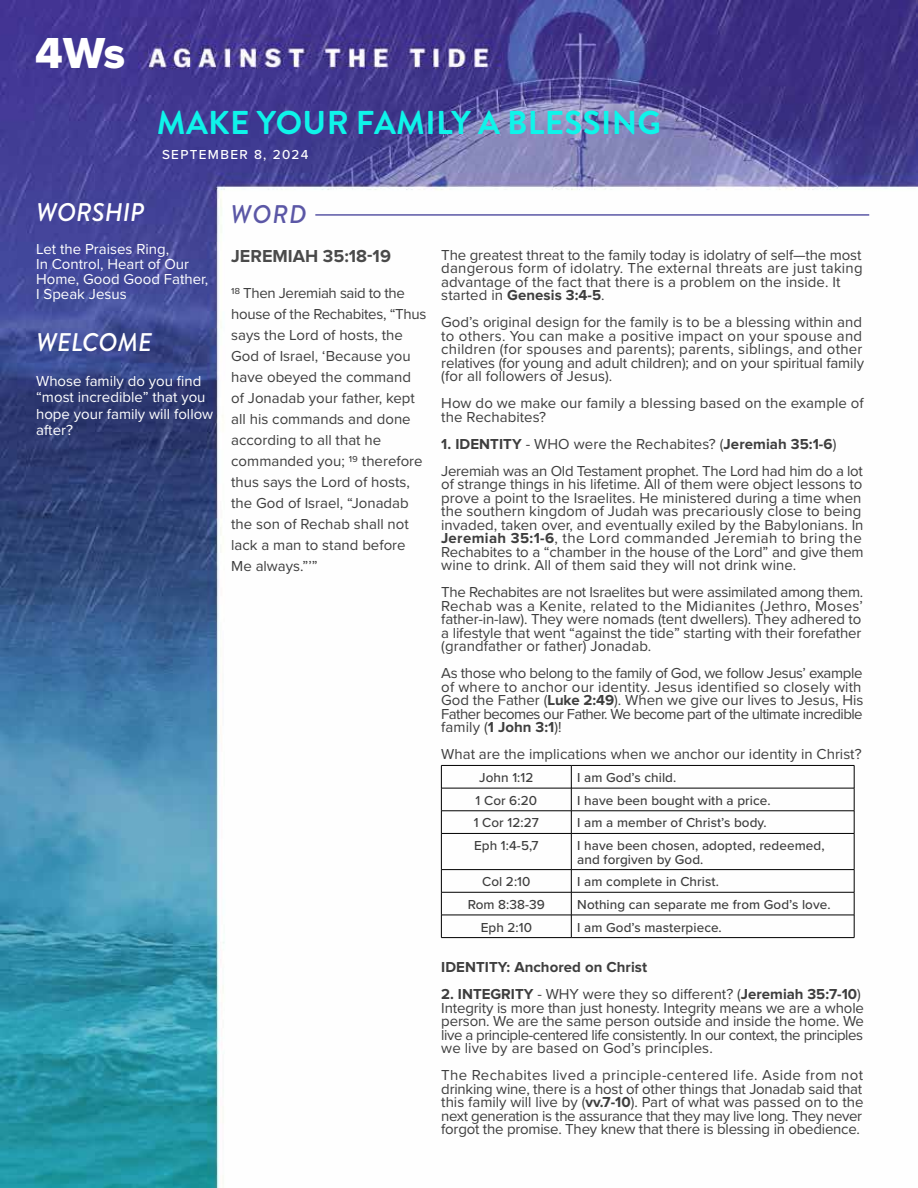
<style>
.page{position:relative;width:918px;height:1188px;background:#fff}
.page>*{position:absolute;margin:0;border:0;box-sizing:border-box;transform-origin:0 0}
.t1{font:45px "Proxima Nova Extrabld";color:#fff}
.t2{font:700 33px "Brandon Grotesque";letter-spacing:.01em;color:#0ff4ea}
.t3{font:italic 500 25.5px "Brandon Grotesque";color:#fff}
.t4{font:italic 500 25.5px "Brandon Grotesque";color:#5b57a6}
.t5{font:700 18px "Proxima Nova";color:#4a4a4a}
.t6{font:15px/13.5px "Proxima Nova";color:#3e3e3e}
.t7{font:15px/15px "Proxima Nova";color:#fff}
.t8{font:15px/27px "Proxima Nova";letter-spacing:-.02em;color:#3e3e3e}
.t9{font:700 15px "Proxima Nova";letter-spacing:.005em;color:#3e3e3e}
.t10{font:500 13.5px/13.5px "Proxima Nova";letter-spacing:.005em;color:#3e3e3e}
.t11{font:500 13.5px "Proxima Nova";letter-spacing:.1em;color:#fff}
.s1{font-weight:700}
</style>
<div class="page">
<img style="left:0;top:0;width:918px;height:1188px">
<hr style="left:315px;top:214px;width:554px;height:2px;background:#5b57a6">
<hr style="left:441px;top:765px;width:130px;height:1px;background:#000">
<hr style="left:571px;top:765px;width:283px;height:1px;background:#000">
<hr style="left:441px;top:788px;width:130px;height:1px;background:#000">
<hr style="left:571px;top:788px;width:283px;height:1px;background:#000">
<hr style="left:441px;top:811px;width:130px;height:1px;background:#000">
<svg style="left:441px;top:766px;width:1px;height:67px"></svg>
<hr style="left:571px;top:811px;width:283px;height:1px;background:#000">
<svg style="left:571px;top:766px;width:1px;height:67px"></svg>
<svg style="left:854px;top:766px;width:1px;height:67px"></svg>
<hr style="left:441px;top:833px;width:130px;height:1px;background:#000">
<hr style="left:441px;top:834px;width:1px;height:36px;background:#000">
<hr style="left:571px;top:833px;width:283px;height:1px;background:#000">
<hr style="left:571px;top:834px;width:1px;height:36px;background:#000">
<hr style="left:854px;top:834px;width:1px;height:36px;background:#000">
<hr style="left:441px;top:869px;width:130px;height:1px;background:#000">
<hr style="left:571px;top:869px;width:283px;height:1px;background:#000">
<hr style="left:441px;top:892px;width:130px;height:1px;background:#000">
<hr style="left:571px;top:892px;width:283px;height:1px;background:#000">
<hr style="left:441px;top:915px;width:130px;height:1px;background:#000">
<svg style="left:441px;top:870px;width:1px;height:67px"></svg>
<hr style="left:571px;top:915px;width:283px;height:1px;background:#000">
<svg style="left:571px;top:870px;width:1px;height:67px"></svg>
<svg style="left:854px;top:870px;width:1px;height:68px"></svg>
<hr style="left:441px;top:937px;width:130px;height:1px;background:#000">
<hr style="left:571px;top:937px;width:283px;height:1px;background:#000">
<h1 class="t1" style="left:35px;top:27px;width:92px">4Ws</h1>
<h2 class="t2" style="left:157px;top:100px;width:506px">MAKE YOUR FAMILY A BLESSING</h2>
<p class="t11" style="left:162px;top:144px;width:148px">SEPTEMBER 8, 2024</p>
<h3 class="t3" style="left:36px;top:194px;width:110px">WORSHIP</h3>
<p class="t7" style="left:36px;top:241px;width:174px">Let the Praises Ring,<br>In Control, Heart of Our<br>Home, Good Good Father,<br>I Speak Jesus</p>
<h3 class="t3" style="left:36px;top:325px;width:117px">WELCOME</h3>
<p class="t7" style="left:36px;top:372px;width:179px;line-height:16.5px">Whose family do you find “most incredible” that you hope your family will follow after?</p>
<h3 class="t4" style="left:230px;top:196px;width:78px">WORD</h3>
<p class="t5" style="left:231px;top:248px;width:161px">JEREMIAH 35:18-19</p>
<p class="t6" style="left:231px;top:282px;width:197px;line-height:21px">18 Then Jeremiah said to the house of the Rechabites, “Thus says the Lord of hosts, the<br>God of Israel, ‘Because you have obeyed the command of Jonadab your father, kept all his commands and done according to all that he commanded you; 19 therefore thus says the Lord of hosts, the God of Israel, “Jonadab the son of Rechab shall not lack a man to stand before<br>Me always.”’”</p>
<p class="t6" style="left:441px;top:247px;width:423px">The greatest threat to the family today is idolatry of self—the most dangerous form of idolatry. The external threats are just taking advantage of the fact that there is a problem on the inside. It started in <span class="s1">Genesis 3:4-5</span>.</p>
<p class="t6" style="left:441px;top:315px;width:424px">God’s original design for the family is to be a blessing within and to others. You can make a positive impact on your spouse and children (for spouses and parents); parents, siblings, and other relatives (for young and adult children); and on your spiritual family (for all followers of Jesus).</p>
<p class="t6" style="left:441px;top:396px;width:424px">How do we make our family a blessing based on the example of the Rechabites?</p>
<p class="t8" style="left:441px;top:430px;width:423px"><span class="s1">1. IDENTITY</span> - WHO were the Rechabites? (<span class="s1">Jeremiah 35:1-6</span>)<br>Jeremiah was an Old Testament prophet. The Lord had him do a lot</p>
<p class="t6" style="left:441px;top:477px;width:424px">of strange things in his lifetime. All of them were object lessons to prove a point to the Israelites. He ministered during a time when the southern kingdom of Judah was precariously close to being invaded, taken over, and eventually exiled by the Babylonians. In <span class="s1">Jeremiah 35:1-6</span>, the Lord commanded Jeremiah to bring the Rechabites to a “chamber in the house of the Lord” and give them wine to drink. All of them said they will not drink wine.</p>
<p class="t6" style="left:441px;top:585px;width:424px">The Rechabites are not Israelites but were assimilated among them.<br>Rechab was a Kenite, related to the Midianites (Jethro, Moses’ father-in-law). They were nomads (tent dwellers). They adhered to a lifestyle that went “against the tide” starting with their forefather (grandfather or father) Jonadab.</p>
<p class="t6" style="left:441px;top:666px;width:424px;text-align:justify">As those who belong to the family of God, we follow Jesus’ example of where to anchor our identity. Jesus identified so closely with God the Father (<span class="s1">Luke 2:49</span>). When we give our lives to Jesus, His Father becomes our Father. We become part of the ultimate incredible family (<span class="s1">1 John 3:1</span>)!</p>
<p class="t6" style="left:441px;top:747px;width:422px">What are the implications when we anchor our identity in Christ?</p>
<p class="t10" style="left:479px;top:770px;width:56px">John 1:12</p>
<p class="t10" style="left:577px;top:770px;width:100px">I am God’s child.</p>
<p class="t10" style="left:476px;top:793px;width:63px">1 Cor 6:20</p>
<p class="t10" style="left:577px;top:793px;width:195px">I have been bought with a price.</p>
<p class="t10" style="left:474px;top:816px;width:67px">1 Cor 12:27</p>
<p class="t10" style="left:577px;top:816px;width:191px">I am a member of Christ’s body.</p>
<p class="t10" style="left:474px;top:838px;width:66px">Eph 1:4-5,7</p>
<p class="t10" style="left:577px;top:838px;width:249px">I have been chosen, adopted, redeemed, and forgiven by God.</p>
<p class="t10" style="left:482px;top:875px;width:50px">Col 2:10</p>
<p class="t10" style="left:577px;top:875px;width:143px">I am complete in Christ.</p>
<p class="t10" style="left:468px;top:897px;width:79px">Rom 8:38-39</p>
<p class="t10" style="left:577px;top:897px;width:255px">Nothing can separate me from God’s love.</p>
<p class="t10" style="left:481px;top:920px;width:53px">Eph 2:10</p>
<p class="t10" style="left:577px;top:920px;width:146px">I am God’s masterpiece.</p>
<p class="t9" style="left:441px;top:960px;width:208px">IDENTITY: Anchored on Christ</p>
<p class="t6" style="left:441px;top:987px;width:424px"><span class="s1">2. INTEGRITY</span> - WHY were they so different? (<span class="s1">Jeremiah 35:7-10</span>)<br>Integrity is more than just honesty. Integrity means we are a whole person. We are the same person outside and inside the home. We live a principle-centered life consistently. In our context, the principles we live by are based on God’s principles.</p>
<p class="t6" style="left:441px;top:1068px;width:424px;text-align:justify">The Rechabites lived a principle-centered life. Aside from not drinking wine, there is a host of other things that Jonadab said that this family will live by (<span class="s1">vv.7-10</span>). Part of what was passed on to the next generation is the assurance that they may live long. They never forgot the promise. They knew that there is blessing in obedience.</p>
</div>
